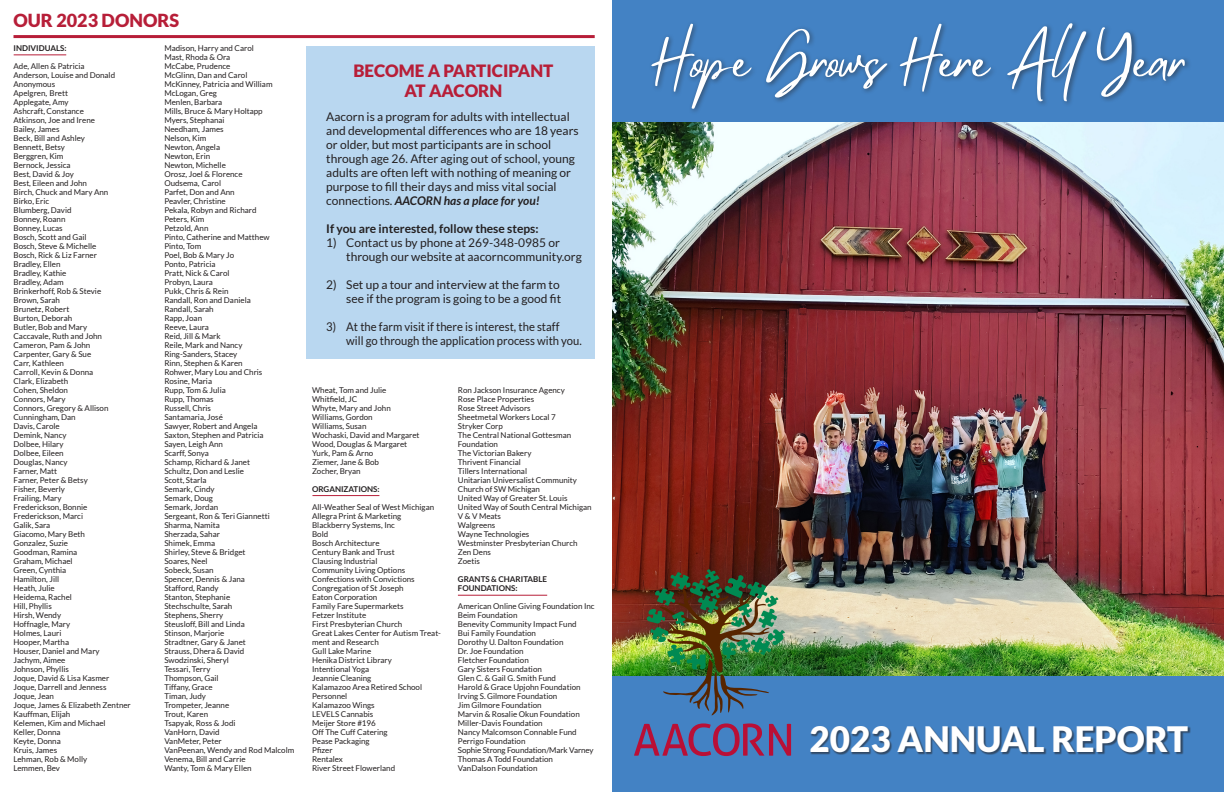
<style>
.page{position:relative;width:1224px;height:792px;background:#fff}
.page>*{position:absolute;margin:0;border:0;box-sizing:border-box;transform-origin:0 0}
.t1{font:52px "Mistrully";color:#fff}
.t2{font:900 35px "Lato";color:#fff}
.t3{font:900 18px "Lato";color:#b71e38}
.t4{font:900 17px/20.4px "Lato";color:#b71e38;text-align:center}
.t5{font:12px/14px "Lato";color:#231f20}
.t6{font:12px/14px "Lato";color:#231f20;scale:.94 1}
.t7{font:700 12px "Lato";color:#231f20}
.t8{font:8px/9px "Lato";color:#231f20}
.t9{font:700 8px/9px "Lato";color:#231f20}
.s1{font-weight:700;font-style:italic}
</style>
<div class="page">
<div style="left:612px;top:0;width:612px;height:792px;background:#4382c4"></div>
<img style="left:612px;top:122px;width:612px;height:554px">
<div style="left:306px;top:46px;width:289px;height:313px;background:#b9d7f0"></div>
<div style="left:811px;top:726px;width:380px;height:29px;background:#231f20;opacity:.58"></div>
<hr style="left:14px;top:35px;width:581px;height:3px;background:#b71e38">
<div style="left:649px;top:20px;width:543px;height:95px;background:#231f20;opacity:.55"></div>
<svg style="left:634px;top:723px;width:157px;height:33px"></svg>
<img style="left:647px;top:569px;width:139px;height:147px">
<hr style="left:14px;top:54px;width:52px;height:1px;background:#b71e38">
<hr style="left:312px;top:495px;width:67px;height:1px;background:#b71e38">
<hr style="left:458px;top:595px;width:89px;height:1px;background:#b71e38">
<h3 class="t3" style="left:14px;top:10px;width:167px">OUR 2023 DONORS</h3>
<p class="t9" style="left:14px;top:44px;width:55px">INDIVIDUALS:</p>
<p class="t8" style="left:14px;top:62px;width:119px">Ade, Allen &amp; Patricia<br>Anderson, Louise and Donald<br>Anonymous<br>Apelgren, Brett<br>Applegate, Amy<br>Ashcraft, Constance<br>Atkinson, Joe and Irene<br>Bailey, James<br>Beck, Bill and Ashley<br>Bennett, Betsy<br>Berggren, Kim<br>Bernock, Jessica<br>Best, David &amp; Joy<br>Best, Eileen and John<br>Birch, Chuck and Mary Ann<br>Birko, Eric<br>Blumberg, David<br>Bonney, Roann<br>Bonney, Lucas<br>Bosch, Scott and Gail<br>Bosch, Steve &amp; Michelle<br>Bosch, Rick &amp; Liz Farner<br>Bradley, Ellen<br>Bradley, Kathie<br>Bradley, Adam<br>Brinkerhoff, Rob &amp; Stevie<br>Brown, Sarah<br>Brunetz, Robert<br>Burton, Deborah<br>Butler, Bob and Mary<br>Caccavale, Ruth and John<br>Cameron, Pam &amp; John<br>Carpenter, Gary &amp; Sue<br>Carr, Kathleen<br>Carroll, Kevin &amp; Donna<br>Clark, Elizabeth<br>Cohen, Sheldon<br>Connors, Mary<br>Connors, Gregory &amp; Allison<br>Cunningham, Dan<br>Davis, Carole<br>Demink, Nancy<br>Dolbee, Hilary<br>Dolbee, Eileen<br>Douglas, Nancy<br>Farner, Matt<br>Farner, Peter &amp; Betsy<br>Fisher, Beverly<br>Frailing, Mary<br>Frederickson, Bonnie<br>Frederickson, Marci<br>Galik, Sara<br>Giacomo, Mary Beth<br>Gonzalez, Suzie<br>Goodman, Ramina<br>Graham, Michael<br>Green, Cynthia<br>Hamilton, Jill<br>Heath, Julie<br>Heidema, Rachel<br>Hill, Phyllis<br>Hirsh, Wendy<br>Hoffnagle, Mary<br>Holmes, Lauri<br>Hooper, Martha<br>Houser, Daniel and Mary<br>Jachym, Aimee<br>Johnson, Phyllis<br>Joque, David &amp; Lisa Kasmer<br>Joque, Darrell and Jenness<br>Joque, Jean<br>Joque, James &amp; Elizabeth Zentner<br>Kauffman, Elijah<br>Kelemen, Kim and Michael<br>Keller, Donna<br>Keyte, Donna<br>Kruis, James<br>Lehman, Rob &amp; Molly<br>Lemmen, Bev</p>
<p class="t8" style="left:164px;top:44px;width:131px">Madison, Harry and Carol<br>Mast, Rhoda &amp; Ora<br>McCabe, Prudence<br>McGlinn, Dan and Carol<br>McKinney, Patricia and William<br>McLogan, Greg<br>Menlen, Barbara<br>Mills, Bruce &amp; Mary Holtapp<br>Myers, Stephanai<br>Needham, James<br>Nelson, Kim<br>Newton, Angela<br>Newton, Erin<br>Newton, Michelle<br>Orosz, Joel &amp; Florence<br>Oudsema, Carol<br>Parfet, Don and Ann<br>Peavler, Christine<br>Pekala, Robyn and Richard<br>Peters, Kim<br>Petzold, Ann<br>Pinto, Catherine and Matthew<br>Pinto, Tom<br>Poel, Bob &amp; Mary Jo<br>Ponto, Patricia<br>Pratt, Nick &amp; Carol<br>Probyn, Laura<br>Pukk, Chris &amp; Rein<br>Randall, Ron and Daniela<br>Randall, Sarah<br>Rapp, Joan<br>Reeve, Laura<br>Reid, Jill &amp; Mark<br>Reile, Mark and Nancy<br>Ring-Sanders, Stacey<br>Rinn, Stephen &amp; Karen<br>Rohwer, Mary Lou and Chris<br>Rosine, Maria<br>Rupp, Tom &amp; Julia<br>Rupp, Thomas<br>Russell, Chris<br>Santamaria, José<br>Sawyer, Robert and Angela<br>Saxton, Stephen and Patricia<br>Sayen, Leigh Ann<br>Scarff, Sonya<br>Schamp, Richard &amp; Janet<br>Schultz, Don and Leslie<br>Scott, Starla<br>Semark, Cindy<br>Semark, Doug<br>Semark, Jordan<br>Sergeant, Ron &amp; Teri Giannetti<br>Sharma, Namita<br>Sherzada, Sahar<br>Shimek, Emma<br>Shirley, Steve &amp; Bridget<br>Soares, Neel<br>Sobeck, Susan<br>Spencer, Dennis &amp; Jana<br>Stafford, Randy<br>Stanton, Stephanie<br>Stechschulte, Sarah<br>Stephens, Sherry<br>Steusloff, Bill and Linda<br>Stinson, Marjorie<br>Stradtner, Gary &amp; Janet<br>Strauss, Dhera &amp; David<br>Swodzinski, Sheryl<br>Tessari, Terry<br>Thompson, Gail<br>Tiffany, Grace<br>Timan, Judy<br>Trompeter, Jeanne<br>Trout, Karen<br>Tsapyak, Ross &amp; Jodi<br>VanHorn, David<br>VanMeter, Peter<br>VanPeenan, Wendy and Rod Malcolm<br>Venema, Bill and Carrie<br>Wanty, Tom &amp; Mary Ellen</p>
<h3 class="t4" style="left:353px;top:60px;width:202px">BECOME A PARTICIPANT<br>AT AACORN</h3>
<p class="t5" style="left:326px;top:109px;width:254px">Aacorn is a program for adults with intellectual and developmental differences who are 18 years or older, but most participants are in school through age 26. After aging out of school, young adults are often left with nothing of meaning or purpose to fill their days and miss vital social connections. <span class="s1">AACORN has a place for you!</span></p>
<h3 class="t7" style="left:326px;top:221px;width:214px">If you are interested, follow these steps:</h3>
<h3 class="t5" style="left:346px;top:235px;width:237px;text-indent:-20px">1) Contact us by phone at 269-348-0985 or through our website at aacorncommunity.org</h3>
<h3 class="t5" style="left:326px;top:277px;width:236px;text-align:right">2) Set up a tour and interview at the farm to see if the program is going to be a good fit</h3>
<h3 class="t6" style="left:346px;top:319px;width:252px;text-indent:-20px">3) At the farm visit if there is interest, the staff<br>will go through the application process with you.</h3>
<p class="t8" style="left:312px;top:386px;width:109px">Wheat, Tom and Julie<br>Whitfield, JC<br>Whyte, Mary and John<br>Williams, Gordon<br>Williams, Susan<br>Wochaski, David and Margaret<br>Wood, Douglas &amp; Margaret<br>Yurk, Pam &amp; Arno<br>Ziemer, Jane &amp; Bob<br>Zocher, Bryan</p>
<p class="t9" style="left:312px;top:485px;width:69px">ORGANIZATIONS:</p>
<p class="t8" style="left:312px;top:503px;width:130px">All-Weather Seal of West Michigan<br>Allegra Print &amp; Marketing<br>Blackberry Systems, Inc<br>Bold<br>Bosch Architecture<br>Century Bank and Trust<br>Clausing Industrial<br>Community Living Options<br>Confections with Convictions<br>Congregation of St Joseph<br>Eaton Corporation<br>Family Fare Supermarkets<br>Fetzer Institute<br>First Presbyterian Church<br>Great Lakes Center for Autism Treat&shy;ment and Research<br>Gull Lake Marine<br>Henika District Library<br>Intentional Yoga<br>Jeannie Cleaning<br>Kalamazoo Area Retired School<br>Personnel<br>Kalamazoo Wings<br>LEVELS Cannabis<br>Meijer Store #196<br>Off The Cuff Catering<br>Pease Packaging<br>Pfizer<br>Rentalex<br>River Street Flowerland</p>
<p class="t8" style="left:458px;top:386px;width:135px">Ron Jackson Insurance Agency<br>Rose Place Properties<br>Rose Street Advisors<br>Sheetmetal Workers Local 7<br>Stryker Corp<br>The Central National Gottesman<br>Foundation<br>The Victorian Bakery<br>Thrivent Financial<br>Tillers International<br>Unitarian Universalist Community<br>Church of SW Michigan<br>United Way of Greater St. Louis<br>United Way of South Central Michigan<br>V &amp; V Meats<br>Walgreens<br>Wayne Technologies<br>Westminster Presbyterian Church<br>Zen Dens<br>Zoetis</p>
<p class="t9" style="left:458px;top:575px;width:91px">GRANTS &amp; CHARITABLE<br>FOUNDATIONS:</p>
<p class="t8" style="left:458px;top:602px;width:138px">American Online Giving Foundation Inc<br>Beim Foundation<br>Benevity Community Impact Fund<br>Bui Family Foundation<br>Dorothy U. Dalton Foundation<br>Dr. Joe Foundation<br>Fletcher Foundation<br>Gary Sisters Foundation<br>Glen C. &amp; Gail G. Smith Fund<br>Harold &amp; Grace Upjohn Foundation<br>Irving S. Gilmore Foundation<br>Jim Gilmore Foundation<br>Marvin &amp; Rosalie Okun Foundation<br>Miller-Davis Foundation<br>Nancy Malcomson Connable Fund<br>Perrigo Foundation<br>Sophie Strong Foundation/Mark Varney<br>Thomas A Todd Foundation<br>VanDalson Foundation</p>
<h1 class="t1" style="left:650px;top:28px;width:539px">Hope Grows Here All Year</h1>
<h2 class="t2" style="left:810px;top:719px;width:380px">2023 ANNUAL REPORT</h2>
</div>
